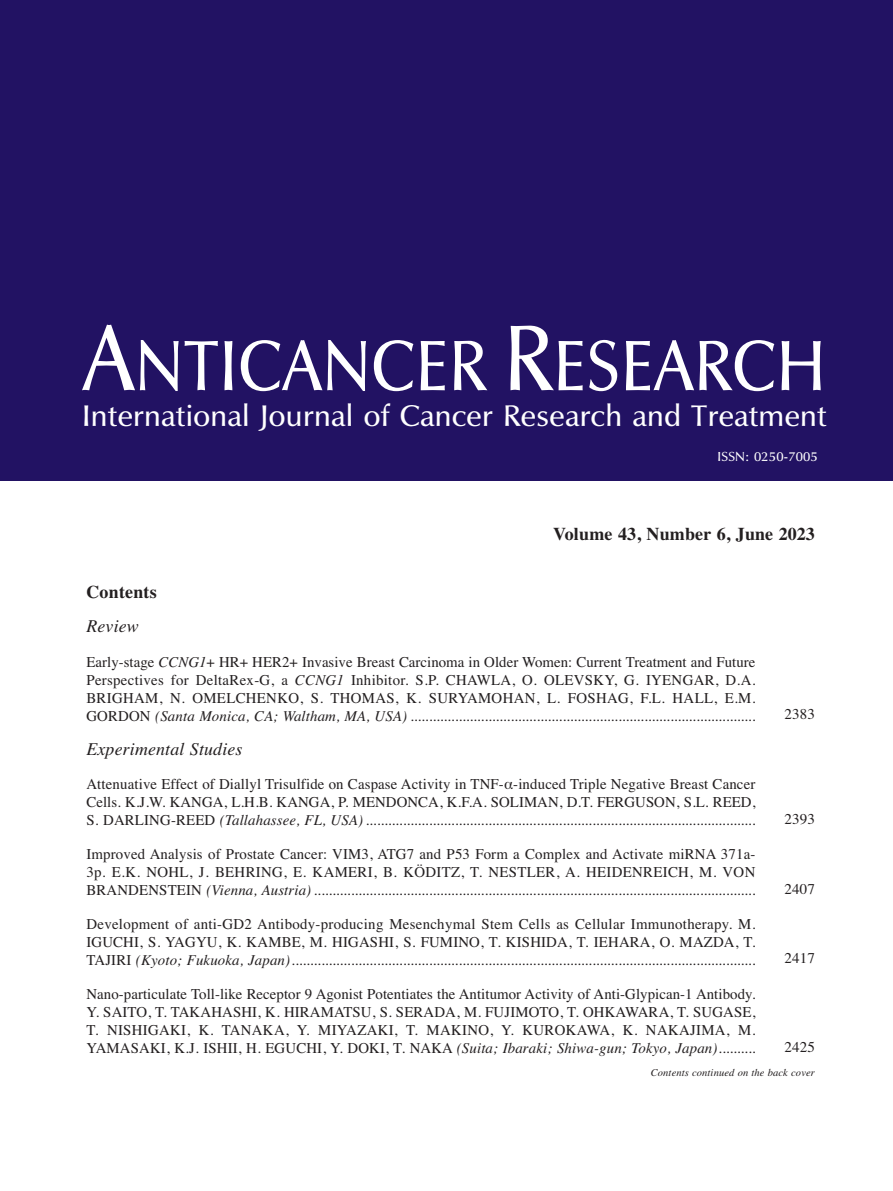
<style>
.page{position:relative;width:893px;height:1191px;background:#fff}
.page>*{position:absolute;margin:0;border:0;box-sizing:border-box;transform-origin:0 0}
.t1{font:73.5px "UB Optima";letter-spacing:.01em;color:#fff;scale:.9 1}
.t2{font:30.75px "UB Optima";letter-spacing:.01em;color:#fff}
.t3{font:700 18px "Times";letter-spacing:.01em;color:#231f20}
.t4{font:italic 18px "Times";letter-spacing:.01em;color:#231f20}
.t5{font:15px/18px "Times";letter-spacing:.02em;color:#231f20;text-align:justify}
.t6{font:13.5px "UB Optima";letter-spacing:.01em;color:#fff}
.t7{font:italic 10.5px "Times";letter-spacing:.01em;color:#231f20}
.s1{font-size:96px}
.s2{font-style:italic}
</style>
<div class="page">
<div style="left:0;top:0;width:893px;height:480px;background:#221263"></div>
<h1 class="t1" style="left:83px;top:326px;width:827px"><span class="s1">A</span>NTICANCER <span class="s1">R</span>ESEARCH</h1>
<h2 class="t2" style="left:82px;top:399px;width:746px">International Journal of Cancer Research and Treatment</h2>
<p class="t6" style="left:717px;top:449px;width:102px">ISSN: 0250-7005</p>
<p class="t3" style="left:553px;top:523px;width:263px">Volume 43, Number 6, June 2023</p>
<p class="t3" style="left:86px;top:581px;width:72px">Contents</p>
<p class="t4" style="left:86px;top:615px;width:54px">Review</p>
<p class="t5" style="left:86px;top:652px;width:670px">Early-stage <span class="s2">CCNG1</span>+ HR+ HER2+ Invasive Breast Carcinoma in Older Women: Current Treatment and Future Perspectives for DeltaRex-G, a <span class="s2">CCNG1</span> Inhibitor. S.P. CHAWLA, O. OLEVSKY, G. IYENGAR, D.A.<br>BRIGHAM, N. OMELCHENKO, S. THOMAS, K. SURYAMOHAN, L. FOSHAG, F.L. HALL, E.M.<br>GORDON <span class="s2">(Santa Monica, CA; Waltham, MA, USA) .............................................................................................</span></p>
<p class="t4" style="left:86px;top:738px;width:158px">Experimental Studies</p>
<p class="t5" style="left:86px;top:774px;width:670px">Attenuative Effect of Diallyl Trisulfide on Caspase Activity in TNF-α-induced Triple Negative Breast Cancer Cells. K.J.W. KANGA, L.H.B. KANGA, P. MENDONCA, K.F.A. SOLIMAN, D.T. FERGUSON, S.L. REED, S. DARLING-REED <span class="s2">(Tallahassee, FL, USA) .........................................................................................................</span></p>
<p class="t5" style="left:86px;top:845px;width:670px">Improved Analysis of Prostate Cancer: VIM3, ATG7 and P53 Form a Complex and Activate miRNA 371a-3p. E.K. NOHL, J. BEHRING, E. KAMERI, B. KÖDITZ, T. NESTLER, A. HEIDENREICH, M. VON BRANDENSTEIN <span class="s2">(Vienna, Austria).......................................................................................................................</span></p>
<p class="t5" style="left:86px;top:915px;width:670px">Development of anti-GD2 Antibody-producing Mesenchymal Stem Cells as Cellular Immunotherapy. M.<br>IGUCHI, S. YAGYU, K. KAMBE, M. HIGASHI, S. FUMINO, T. KISHIDA, T. IEHARA, O. MAZDA, T.<br>TAJIRI <span class="s2">(Kyoto; Fukuoka, Japan).............................................................................................................................</span></p>
<p class="t5" style="left:86px;top:985px;width:670px">Nano-particulate Toll-like Receptor 9 Agonist Potentiates the Antitumor Activity of Anti-Glypican-1 Antibody.<br>Y. SAITO, T. TAKAHASHI, K. HIRAMATSU, S. SERADA, M. FUJIMOTO, T. OHKAWARA, T. SUGASE, T. NISHIGAKI, K. TANAKA, Y. MIYAZAKI, T. MAKINO, Y. KUROKAWA, K. NAKAJIMA, M.<br>YAMASAKI, K.J. ISHII, H. EGUCHI, Y. DOKI, T. NAKA <span class="s2">(Suita; Ibaraki; Shiwa-gun; Tokyo, Japan)..........</span></p>
<p class="t5" style="left:784px;top:704px;width:32px">2383</p>
<p class="t5" style="left:784px;top:809px;width:32px">2393</p>
<p class="t5" style="left:784px;top:880px;width:32px">2407</p>
<p class="t5" style="left:784px;top:949px;width:32px">2417</p>
<p class="t5" style="left:784px;top:1037px;width:32px">2425</p>
<p class="t7" style="left:651px;top:1066px;width:166px">Contents continued on the back cover</p>
</div>
